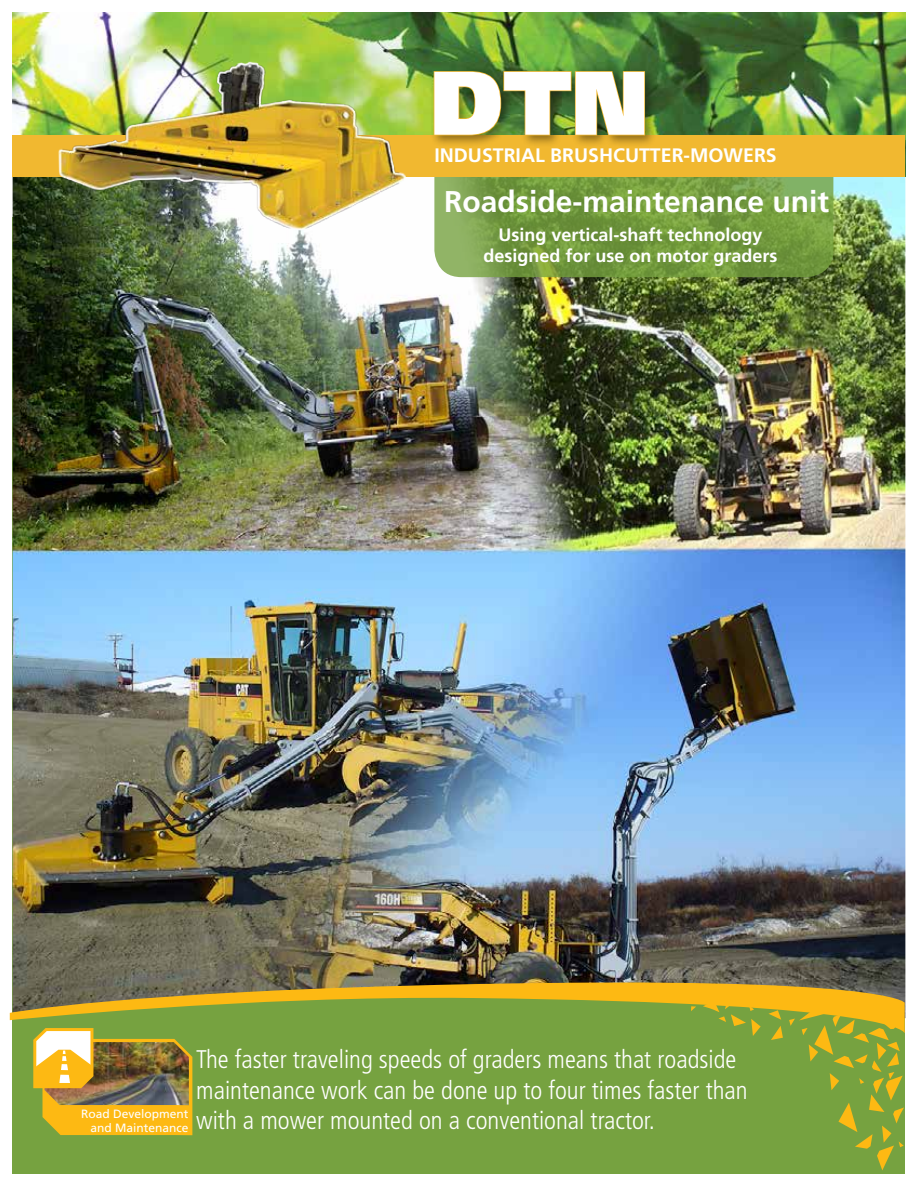
<style>
.page{position:relative;width:918px;height:1188px;background:#fff}
.page>*{position:absolute;margin:0;border:0;box-sizing:border-box;transform-origin:0 0}
.t1{font:900 90px "Frutiger LT Std";color:#fff}
.t2{font:700 30px "Frutiger LT Std";color:#fff}
.t3{font:300 condensed 25.5px/30.6px "Frutiger LT Std";color:#fff}
.t4{font:700 19.5px "Frutiger LT Std";color:#fff}
.t5{font:700 18px/21.6px "Frutiger LT Std";color:#fff;text-align:center}
.t6{font:12px/14.4px "Frutiger LT Std";color:#fff;text-align:right}
</style>
<div class="page">
<div style="left:13px;top:218px;width:892px;height:956px;background:#76a240"></div>
<img style="left:13px;top:177px;width:892px;height:799px">
<img style="left:13px;top:13px;width:892px;height:122px">
<svg style="left:434px;top:177px;width:399px;height:100px"></svg>
<svg style="left:771px;top:1033px;width:12px;height:7px"></svg>
<svg style="left:10px;top:976px;width:895px;height:57px"></svg>
<svg style="left:789px;top:995px;width:115px;height:175px"></svg>
<img style="left:33px;top:1028px;width:159px;height:107px">
<div style="left:13px;top:135px;width:892px;height:42px;background:#f1b830"></div>
<div style="left:430px;top:68px;width:228px;height:80px;background:#000;opacity:.41"></div>
<img style="left:433px;top:70px;width:213px;height:66px">
<img style="left:43px;top:50px;width:378px;height:192px">
<h1 class="t1" style="left:430px;top:48px;width:220px">DTN</h1>
<p class="t4" style="left:434px;top:143px;width:344px">INDUSTRIAL BRUSHCUTTER-MOWERS</p>
<p class="t2" style="left:444px;top:183px;width:387px">Roadside-maintenance unit</p>
<p class="t5" style="left:483px;top:224px;width:296px">Using vertical-shaft technology designed for use on motor graders</p>
<p class="t6" style="left:81px;top:1106px;width:109px">Road Development and Maintenance</p>
<p class="t3" style="left:196px;top:1044px;width:553px">The faster traveling speeds of graders means that roadside maintenance work can be done up to four times faster than with a mower mounted on a conventional tractor.</p>
</div>
